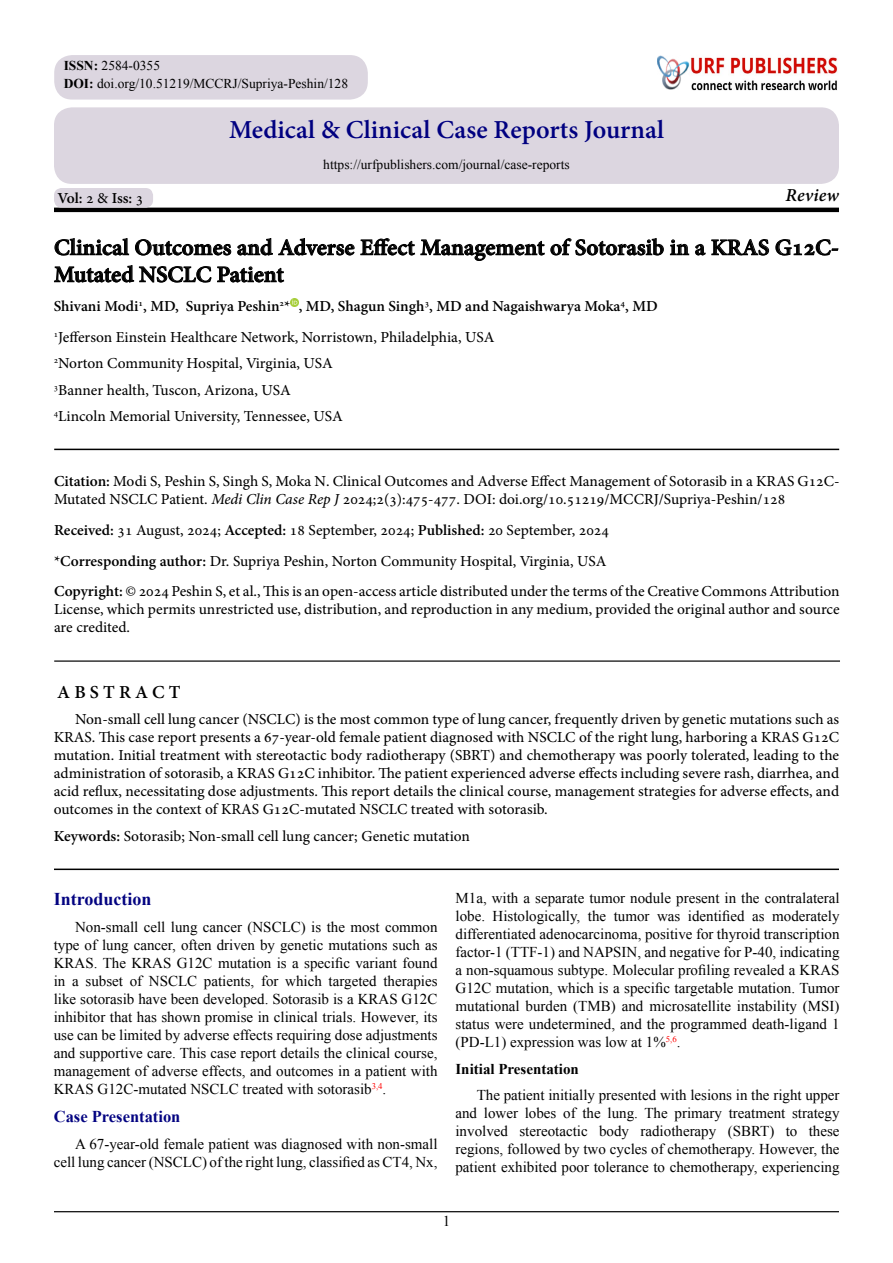
<style>
.page{position:relative;width:893px;height:1263px;background:#fff}
.page>*{position:absolute;margin:0;border:0;box-sizing:border-box;transform-origin:0 0}
.t1{font:700 25.5px "Adobe Hebrew";color:#000080}
.t2{font:700 22.5px "Adobe Hebrew";color:#000}
.t3{font:700 18px "Times New Roman";color:#030381}
.t4{font:700 18px "Adobe Hebrew";letter-spacing:.23em;color:#000}
.t5{font:italic 700 18px "Adobe Hebrew";letter-spacing:.01em;color:#000}
.t6{font:700 16.5px "Times New Roman";color:#030381}
.t7{font:15px/18px "Adobe Hebrew";color:#000}
.t8{font:15px/18px "Times New Roman";color:#000;text-align:right}
.t9{font:700 15px "Adobe Hebrew";letter-spacing:-.005em;color:#000}
.t10{font:700 15px "Times New Roman";color:#000}
.t11{font:13.5px/18.3px "Times New Roman";color:#000}
.t12{font:700 8.7px "Adobe Hebrew";color:#000}
.t13{font:8.7px "Adobe Hebrew";color:#000}
.t14{font:8.7px "Times New Roman";color:#f00}
.s1{font-weight:700}
.s2{font-weight:400}
.s3{font-style:italic}
.s4{font-size:15px;color:#000}
</style>
<div class="page">
<hr style="left:54px;top:208px;width:785px;height:4px;background:#000">
<svg style="left:670px;top:239px;width:19px;height:16px"></svg>
<svg style="left:695px;top:239px;width:74px;height:17px"></svg>
<svg style="left:775px;top:239px;width:63px;height:17px"></svg>
<svg style="left:54px;top:238px;width:610px;height:45px"></svg>
<svg style="left:290px;top:299px;width:9px;height:7px"></svg>
<hr style="left:54px;top:449px;width:785px;height:1px;background:#000">
<hr style="left:54px;top:660px;width:786px;height:2px;background:#000">
<hr style="left:54px;top:1211px;width:785px;height:1px;background:#000">
<div style="left:54px;top:188px;width:99px;height:20px;background:#dcd6e0;border-radius:8px"></div>
<div style="left:54px;top:107px;width:785px;height:77px;background:#dcd6e0;border-radius:18px"></div>
<img style="left:702px;top:57px;width:136px;height:33px">
<div style="left:645px;top:44px;width:57px;height:46px;background:#000;opacity:.5"></div>
<div style="left:647px;top:46px;width:50px;height:44px;background:#fff"></div>
<div style="left:656px;top:55px;width:43px;height:35px;background:#000;opacity:.75"></div>
<div style="left:54px;top:55px;width:314px;height:45px;background:#dcd6e0;border-radius:18px"></div>
<hr style="left:54px;top:868px;width:785px;height:2px;background:#000">
<p class="t11" style="left:64px;top:56px;width:286px"><span class="s1">ISSN:</span> 2584-0355<br><span class="s1">DOI:</span> doi.org/10.51219/MCCRJ/Supriya-Peshin/128</p>
<h1 class="t1" style="left:229px;top:114px;width:437px">Medical &amp; Clinical Case Reports Journal</h1>
<p class="t9" style="left:57px;top:189px;width:87px">Vol <span class="s2">2</span>: <span class="s2">&amp;</span> Iss <span class="s2">3</span>:</p>
<p class="t11" style="left:323px;top:155px;width:248px">https://urfpublishers.com/journal/case-reports</p>
<p class="t5" style="left:786px;top:184px;width:55px">Review</p>
<h2 class="t2" style="left:54px;top:234px;width:786px">Clinical Outcomes and Adverse Effect Management of Sotorasib in a KRAS G12C-</h2>
<h2 class="t2" style="left:54px;top:261px;width:231px">Mutated NSCLC Patient</h2>
<p class="t9" style="left:54px;top:297px;width:127px">Shivani Modi , MD,</p>
<p class="t12" style="left:280px;top:298px;width:6px">2</p>
<p class="t9" style="left:186px;top:297px;width:106px">Supriya Peshin *</p>
<p class="t12" style="left:425px;top:298px;width:6px">3</p>
<p class="t9" style="left:299px;top:297px;width:361px">, MD, Shagun Singh , MD and Nagaishwarya Moka , MD</p>
<p class="t12" style="left:139px;top:298px;width:6px">1</p>
<p class="t12" style="left:621px;top:298px;width:6px">4</p>
<p class="t13" style="left:54px;top:329px;width:6px">1</p>
<p class="t7" style="left:58px;top:328px;width:438px">Jefferson Einstein Healthcare Network, Norristown, Philadelphia, USA</p>
<p class="t13" style="left:54px;top:355px;width:6px">2</p>
<p class="t7" style="left:58px;top:355px;width:276px">Norton Community Hospital, Virginia, USA</p>
<p class="t13" style="left:54px;top:382px;width:6px">3</p>
<p class="t7" style="left:58px;top:381px;width:234px">Banner health, Tuscon, Arizona, USA</p>
<p class="t13" style="left:54px;top:408px;width:6px">4</p>
<p class="t7" style="left:58px;top:408px;width:286px">Lincoln Memorial University, Tennessee, USA</p>
<p class="t7" style="left:54px;top:472px;width:787px"><span class="s1">Citation:</span> Modi ,S Peshin ,S Singh ,S Moka N. Clinical Outcomes and Adverse Effect Management of Sotorasib in a KRAS G12C-</p>
<p class="t7" style="left:54px;top:515px;width:787px;line-height:30.8px"><span class="s1">Received:</span> 31 August, 2024; <span class="s1">Accepted:</span> 18 September, 2024; <span class="s1">Published:</span> 20 September, 2024<br><span class="s1">*Corresponding author:</span> Dr. Supriya Peshin, Norton Community Hospital, Virginia, USA<br><span class="s1">Copyright:</span> © 2024 Peshin ,S et al., This is an open-access article distributed under the terms of the Creative Commons Attribution</p>
<p class="t7" style="left:54px;top:601px;width:787px">License, which permits unrestricted use, distribution, and reproduction in any medium, provided the original author and source are credited.</p>
<p class="t7" style="left:54px;top:490px;width:733px">Mutated NSCLC Patient. <span class="s3">Medi Clin Case Rep J</span> 2024 )3(2; :475-477. DOI: doi.org/10.51219/MCCRJ/Supriya-Peshin/128</p>
<p class="t4" style="left:57px;top:682px;width:125px">AB TS RACT</p>
<p class="t7" style="left:54px;top:710px;width:787px;text-align:justify;text-indent:21px">Non-small cell lung cancer (NSCLC) is the most common type of lung cancer, frequently driven by genetic mutations such as KRAS. This case report presents a 67-year-old female patient diagnosed with NSCLC of the right lung, harboring a KRAS G12C mutation. Initial treatment with stereotactic body radiotherapy (SBRT) and chemotherapy was poorly tolerated, leading to the administration of sotorasib a, KRAS G12C inhibitor. The patient experienced adverse effects including severe rash, diarrhea, and acid reflux, necessitating dose adjustments. This report details the clinical course, management strategies for adverse effects, and outcomes in the context of KRAS G12C-mutated NSCLC treated with sotorasib.</p>
<p class="t7" style="left:54px;top:827px;width:418px"><span class="s1">Keywords:</span> Sotorasib; Non-small cell lung cancer; Genetic mutation</p>
<p class="t3" style="left:54px;top:887px;width:99px">Introduction</p>
<p class="t8" style="left:54px;top:917px;width:385px;text-align:justify;text-indent:21px">Non-small cell lung cancer (NSCLC) is the most common type of lung cancer, often driven by genetic mutations such as KRAS. The KRAS G12C mutation is a specific variant found in a subset of NSCLC patients, for which targeted therapies like sotorasib have been developed. Sotorasib is a KRAS G12C inhibitor that has shown promise in clinical trials. However, its use can be limited by adverse effects requiring dose adjustments and supportive care. This case report details the clinical course, management of adverse effects, and outcomes in a patient with</p>
<p class="t14" style="left:372px;top:1080px;width:16px">3,4<span class="s4">.</span></p>
<p class="t8" style="left:54px;top:1079px;width:319px">KRAS G12C-mutated NSCLC treated with sotorasib</p>
<p class="t6" style="left:54px;top:1105px;width:128px">Case Presentation</p>
<p class="t8" style="left:54px;top:1134px;width:385px">A 67-year-old female patient was diagnosed with non-small cell lung cancer (NSCLC) ofthe right lung, classified as CT4, Nx,</p>
<p class="t8" style="left:455px;top:889px;width:386px">M ,a1 with a separate tumor nodule present in the contralateral moderately</p>
<p class="t8" style="left:455px;top:907px;width:386px;text-align:left">lobe.<br>differentiated adenocarcinoma, positive for thyroid transcription factor-1 (TTF-1) and NAPSIN, and negative for P-40, indicating a non-squamous subtype. Molecular profiling revealed a KRAS G12C mutation, which is a specific targetable mutation. Tumor mutational burden (TMB) and microsatellite instability (MSI( status were undetermined, and the programmed death-ligand 1 (PD L- 1) expression was low at 1%<sup>5,6</sup>.</p>
<p class="t10" style="left:455px;top:1058px;width:125px">Initial Presentation</p>
<p class="t8" style="left:477px;top:1086px;width:364px">The patient initially presented with lesions in the right upper primary treatment strategy</p>
<p class="t8" style="left:493px;top:907px;width:89px">Histologically,</p>
<p class="t8" style="left:588px;top:907px;width:20px">the</p>
<p class="t8" style="left:688px;top:907px;width:58px">identified</p>
<p class="t8" style="left:614px;top:907px;width:37px">tumor</p>
<p class="t8" style="left:657px;top:907px;width:25px">was</p>
<p class="t8" style="left:752px;top:907px;width:14px">as</p>
<p class="t8" style="left:455px;top:1104px;width:23px">and</p>
<p class="t8" style="left:484px;top:1104px;width:74px">lower lobes</p>
<p class="t8" style="left:563px;top:1104px;width:106px">of the lung. The</p>
<p class="t8" style="left:455px;top:1122px;width:386px;text-align:left">involved<br>regions, followed by two cycles of chemotherapy. However, the patient exhibited poor tolerance to chemotherapy, experiencing</p>
<p class="t8" style="left:519px;top:1122px;width:70px">stereotactic</p>
<p class="t8" style="left:599px;top:1122px;width:31px">body</p>
<p class="t8" style="left:640px;top:1122px;width:77px">radiotherapy</p>
<p class="t8" style="left:728px;top:1122px;width:48px">(SBRT)</p>
<p class="t8" style="left:809px;top:1122px;width:32px">these</p>
<p class="t8" style="left:786px;top:1122px;width:13px">to</p>
<p class="t8" style="left:443px;top:1212px;width:9px">1</p>
</div>
